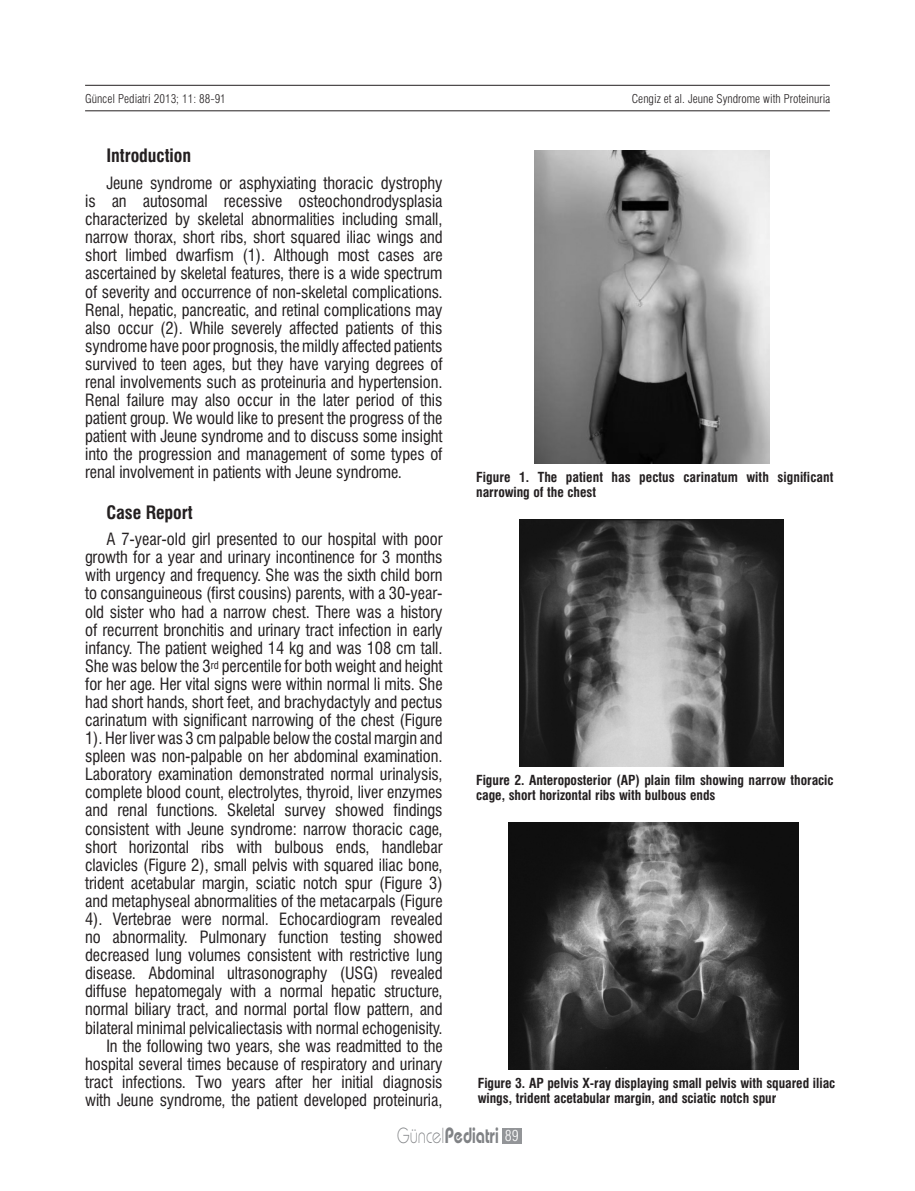
<style>
.page{position:relative;width:915px;height:1191px;background:#fff}
.page>*{position:absolute;margin:0;border:0;box-sizing:border-box;transform-origin:0 0}
.t1{font:22.2px "Bauhaus Demi Tr";color:#808285;scale:.75 1}
.ARABASLIK{font:18px "Swiss Condensed Bold Tr";letter-spacing:-.005em;color:#231f20}
.YAZI{font:16.5px/18.1px "Swiss Condensed Tr";letter-spacing:-.005em;color:#231f20;text-align:justify}
.RESİMALTI{font:13.5px/15px "Swiss Condensed Bold Tr";letter-spacing:-.005em;color:#231f20}
.t2{font:12px "Swiss Condensed Light Tr";color:#231f20}
.s1{font-family:"Bauhaus Light Tr"}
.s2{font-family:"Swiss Light Cond Tr";font-size:15px;color:#fff}
</style>
<div class="page">
<hr style="left:85px;top:111px;width:744px;height:1px;background:#231f20">
<hr style="left:85px;top:85px;width:744px;height:1px;background:#231f20">
<div style="left:502px;top:1127px;width:19px;height:16px;background:#939598"></div>
<img style="left:534px;top:150px;width:234px;height:313px">
<img style="left:519px;top:519px;width:264px;height:247px">
<img style="left:508px;top:822px;width:290px;height:247px">
<p class="t2" style="left:85px;top:91px;width:142px">Güncel Pediatri 2013; 11: 88-91</p>
<p class="t2" style="left:631px;top:91px;width:200px">Cengiz et al. Jeune Syndrome with Proteinuria</p>
<p class="ARABASLIK" style="left:106px;top:145px;width:86px">Introduction</p>
<p class="YAZI" style="left:85px;top:174px;width:359px;text-indent:21px">Jeune syndrome or asphyxiating thoracic dystrophy is an autosomal recessive osteochondrodysplasia characterized by skeletal abnormalities including small, narrow thorax, short ribs, short squared iliac wings and short limbed dwarfism (1). Although most cases are ascertained by skeletal features, there is a wide spectrum of severity and occurrence of non-skeletal complications.<br>Renal, hepatic, pancreatic, and retinal complications may also occur (2). While severely affected patients of this syndrome have poor prognosis, the mildly affected patients survived to teen ages, but they have varying degrees of renal involvements such as proteinuria and hypertension.<br>Renal failure may also occur in the later period of this patient group. We would like to present the progress of the patient with Jeune syndrome and to discuss some insight into the progression and management of some types of renal involvement in patients with Jeune syndrome.</p>
<p class="ARABASLIK" style="left:106px;top:501px;width:88px">Case Report</p>
<p class="YAZI" style="left:85px;top:530px;width:359px;text-indent:21px">A 7-year-old girl presented to our hospital with poor growth for a year and urinary incontinence for 3 months with urgency and frequency. She was the sixth child born to consanguineous (first cousins) parents, with a 30-year&shy;old sister who had a narrow chest. There was a history of recurrent bronchitis and urinary tract infection in early infancy. The patient weighed 14 kg and was 108 cm tall.<br>She was below the 3<sup>rd</sup> percentile for both weight and height for her age. Her vital signs were within normal li mits. She had short hands, short feet, and brachydactyly and pectus carinatum with significant narrowing of the chest (Figure 1). Her liver was 3 cm palpable below the costal margin and spleen was non-palpable on her abdominal examination.<br>Laboratory examination demonstrated normal urinalysis, complete blood count, electrolytes, thyroid, liver enzymes and renal functions. Skeletal survey showed findings consistent with Jeune syndrome: narrow thoracic cage, short horizontal ribs with bulbous ends, handlebar clavicles (Figure 2), small pelvis with squared iliac bone, trident acetabular margin, sciatic notch spur (Figure 3) and metaphyseal abnormalities of the metacarpals (Figure 4). Vertebrae were normal. Echocardiogram revealed no abnormality. Pulmonary function testing showed decreased lung volumes consistent with restrictive lung disease. Abdominal ultrasonography (USG) revealed diffuse hepatomegaly with a normal hepatic structure, normal biliary tract, and normal portal flow pattern, and bilateral minimal pelvicaliectasis with normal echogenisity.</p>
<p class="YAZI" style="left:85px;top:1036px;width:359px;text-indent:21px">In the following two years, she was readmitted to the hospital several times because of respiratory and urinary tract infections. Two years after her initial diagnosis with Jeune syndrome, the patient developed proteinuria,</p>
<p class="RESİMALTI" style="left:476px;top:469px;width:358px">Figure 1. The patient has pectus carinatum with significant narrowing of the chest</p>
<p class="RESİMALTI" style="left:476px;top:772px;width:359px">Figure 2. Anteroposterior (AP) plain film showing narrow thoracic cage, short horizontal ribs with bulbous ends</p>
<p class="RESİMALTI" style="left:477px;top:1075px;width:359px">Figure 3. AP pelvis X-ray displaying small pelvis with squared iliac wings, trident acetabular margin, and sciatic notch spur</p>
<h1 class="t1" style="left:397px;top:1121px;width:163px"><span class="s1">Güncel</span>Pediatri <span class="s2">89</span></h1>
</div>
